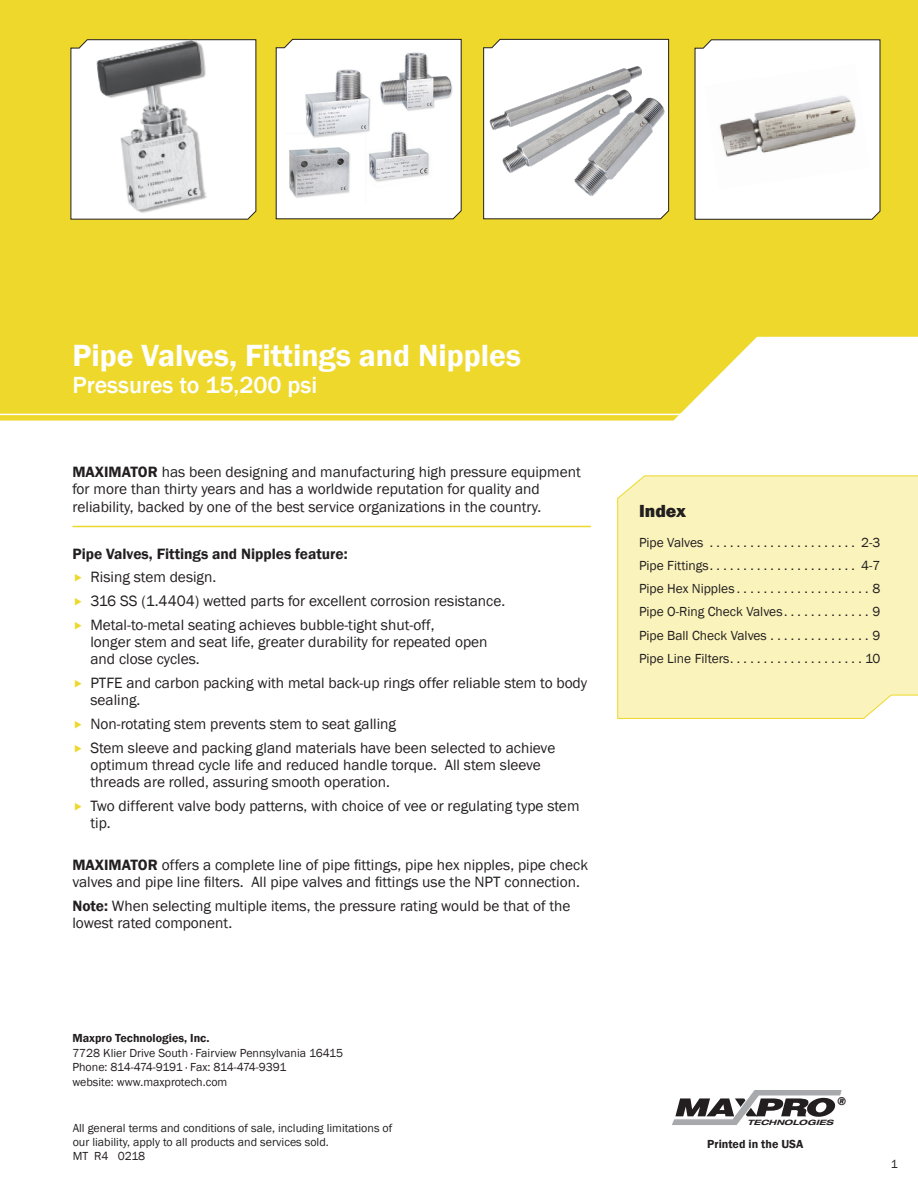
<style>
.page{position:relative;width:918px;height:1188px;background:#fff}
.page>*{position:absolute;margin:0;border:0;box-sizing:border-box;transform-origin:0 0}
.t1{font:600 31.5px "Franklin Gothic";color:#fff}
.t2{font:500 24px "Franklin Gothic";color:#fff}
.index_Title{font:800 18px "Franklin Gothic";color:#231f20}
.bulleted_List{font:15.3px/17.2px "Franklin Gothic";color:#231f20}
.bulleted_List-2{font:600 15.3px "Franklin Gothic";color:#231f20}
.t3{font:13.5px "Franklin Gothic";color:#231f20}
.footer-T1{font:12px/14.4px "Franklin Gothic";color:#231f20}
.footer-T1-2{font:600 12px "Franklin Gothic";color:#231f20}
.footer-T1-3{font:12px "Franklin Gothic";letter-spacing:-.03em;color:#231f20}
.footer-right-page{font:12px "Franklin Gothic";color:#231f20}
.t4{font:italic 800 11.55px "Franklin Gothic";color:#231f20}
.t5{font:italic 700 expanded 7.35px "Helvetica Neue LT";letter-spacing:.01em;color:#231f20;scale:1.21 1}
.s1{font-weight:600}
</style>
<div class="page">
<svg style="left:0;top:0;width:918px;height:421px;background:#efda3b"></svg>
<div style="left:617px;top:475px;width:301px;height:244px;background:#faf3bb"></div>
<hr style="left:0;top:414px;width:733px;height:1px;background:#fff">
<svg style="left:307px;top:39px;width:155px;height:181px"></svg>
<svg style="left:483px;top:39px;width:186px;height:181px"></svg>
<svg style="left:672px;top:1090px;width:170px;height:35px"></svg>
<img style="left:2px;top:14px;width:305px;height:225px">
<img style="left:488px;top:64px;width:178px;height:134px">
<hr style="left:72px;top:526px;width:519px;height:1px;background:#eed82b">
<svg style="left:694px;top:39px;width:187px;height:181px"></svg>
<img style="left:704px;top:64px;width:166px;height:125px">
<img style="left:286px;top:51px;width:170px;height:152px">
<p class="t1" style="left:72px;top:336px;width:450px">Pipe Valves, Fittings and Nipples</p>
<p class="t2" style="left:72px;top:370px;width:246px">Pressures to 15,200 psi</p>
<p class="bulleted_List" style="left:72px;top:464px;width:510px"><span class="s1">MAXIMATOR</span> has been designing and manufacturing high pressure equipment for more than thirty years and has a worldwide reputation for quality and reliability, backed by one of the best service organizations in the country.</p>
<p class="bulleted_List-2" style="left:72px;top:545px;width:277px">Pipe Valves, Fittings and Nipples feature:</p>
<p class="bulleted_List" style="left:90px;top:569px;width:125px">Rising stem design.</p>
<p class="bulleted_List" style="left:90px;top:593px;width:414px">316 SS (1.4404) wetted parts for excellent corrosion resistance.</p>
<p class="bulleted_List" style="left:90px;top:616px;width:399px">Metal-to-metal seating achieves bubble-tight shut-off,<br>longer stem and seat life, greater durability for repeated open and close cycles.</p>
<p class="bulleted_List" style="left:90px;top:674px;width:498px">PTFE and carbon packing with metal back-up rings offer reliable stem to body sealing.</p>
<p class="bulleted_List" style="left:90px;top:715px;width:307px">Non-rotating stem prevents stem to seat galling</p>
<p class="bulleted_List" style="left:90px;top:739px;width:466px">Stem sleeve and packing gland materials have been selected to achieve optimum thread cycle life and reduced handle torque. All stem sleeve threads are rolled, assuring smooth operation.</p>
<p class="bulleted_List" style="left:90px;top:797px;width:491px">Two different valve body patterns, with choice of vee or regulating type stem tip.</p>
<p class="bulleted_List" style="left:72px;top:856px;width:517px"><span class="s1">MAXIMATOR</span> offers a complete line of pipe fittings, pipe hex nipples, pipe check valves and pipe line filters. All pipe valves and fittings use the NPT connection.</p>
<p class="bulleted_List" style="left:72px;top:897px;width:500px"><span class="s1">Note:</span> When selecting multiple items, the pressure rating would be that of the lowest rated component.</p>
<p class="footer-T1-2" style="left:72px;top:1031px;width:139px">Maxpro Technologies, Inc.</p>
<p class="footer-T1" style="left:72px;top:1046px;width:272px">7728 Klier Drive South · Fairview Pennsylvania 16415</p>
<p class="footer-T1-3" style="left:72px;top:1060px;width:216px">Phone: 814-474-9191 · Fax: 814-474-9391</p>
<p class="footer-T1" style="left:72px;top:1075px;width:156px">website: www.maxprotech.com</p>
<p class="footer-T1" style="left:73px;top:1121px;width:321px">All general terms and conditions of sale, including limitations of our liability, apply to all products and services sold.<br>MT R4 0218</p>
<p class="index_Title" style="left:639px;top:499px;width:49px">Index</p>
<p class="t3" style="left:639px;top:534px;width:243px">Pipe Valves . . . . . . . . . . . . . . . . . . . . . . 2-3</p>
<p class="t3" style="left:639px;top:557px;width:243px">Pipe Fittings . . . . . . . . . . . . . . . . . . . . . . 4-7</p>
<p class="t3" style="left:639px;top:580px;width:243px">Pipe Hex Nipples . . . . . . . . . . . . . . . . . . . . 8</p>
<p class="t3" style="left:639px;top:603px;width:243px">Pipe O-Ring Check Valves . . . . . . . . . . . . . 9</p>
<p class="t3" style="left:639px;top:627px;width:243px">Pipe Ball Check Valves . . . . . . . . . . . . . . . 9</p>
<p class="t3" style="left:639px;top:650px;width:243px">Pipe Line Filters . . . . . . . . . . . . . . . . . . . . 10</p>
<p class="t4" style="left:837px;top:1094px;width:10px">®</p>
<p class="t5" style="left:747px;top:1118px;width:73px">TECHNOLOGIES</p>
<p class="footer-T1-2" style="left:707px;top:1137px;width:98px">Printed in the USA</p>
<p class="footer-right-page" style="left:891px;top:1156px;width:9px">1</p>
</div>
